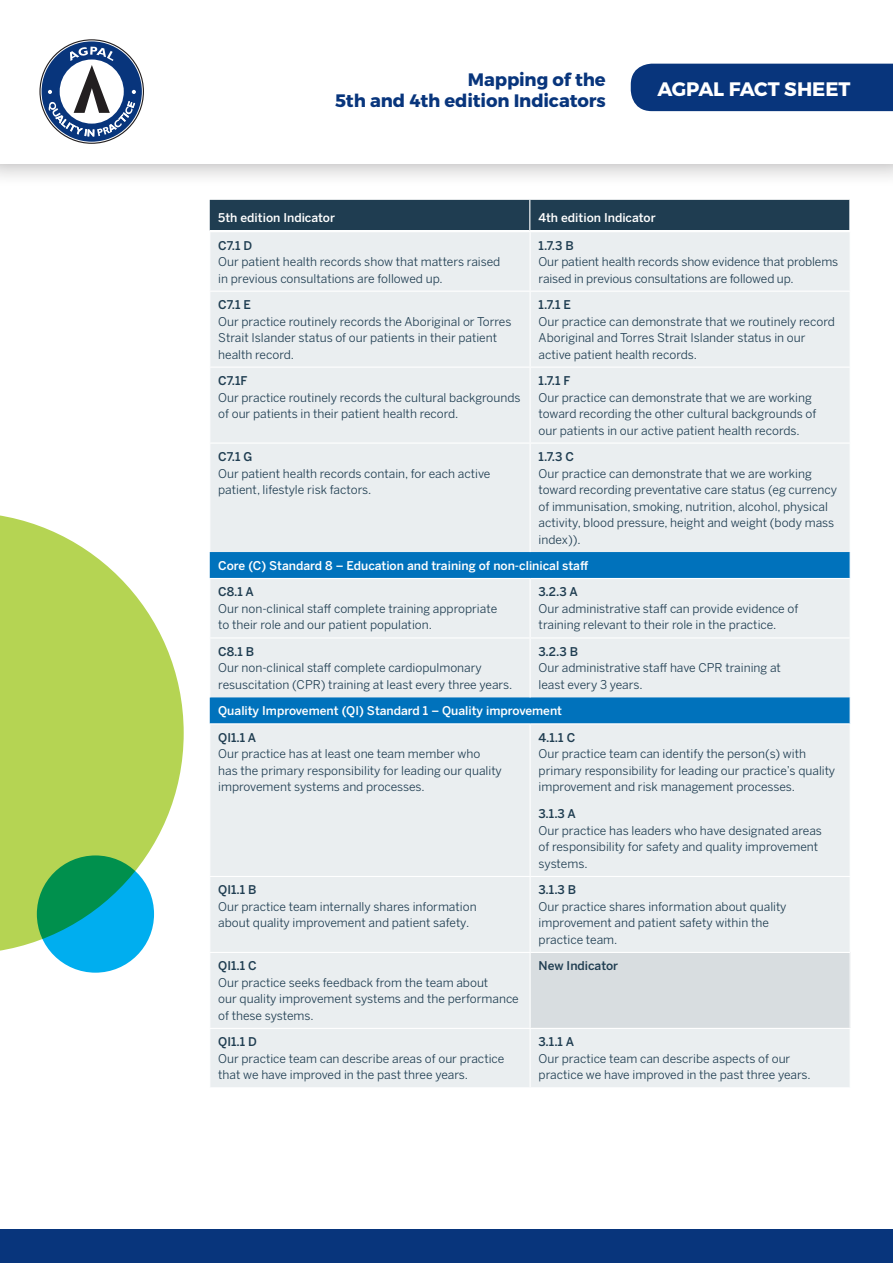
<style>
.page{position:relative;width:893px;height:1263px;background:#fff}
.page>*{position:absolute;margin:0;border:0;box-sizing:border-box;transform-origin:0 0}
.t1{font:700 19.5px "Montserrat";letter-spacing:-.01em;color:#fff}
.t2{font:700 18px/21.6px "Montserrat";letter-spacing:-.005em;color:#08357c;text-align:right}
.Table_Body_Copy{font:12px/16.5px "Benton Sans";color:#1f3d51}
.Sub_Heading{font:500 12px "Benton Sans";color:#fff}
.Table_Body_Heading{font:500 12px "Benton Sans";color:#1f3d51}
</style>
<div class="page">
<div style="left:0;top:0;width:893px;height:187px;background:#231f20;opacity:.4"></div>
<div style="left:0;top:0;width:893px;height:164px;background:#fff"></div>
<div style="left:0;top:1230px;width:893px;height:33px;background:#08357c"></div>
<svg style="left:39px;top:39px;width:105px;height:105px"></svg>
<div style="left:210px;top:200px;width:639px;height:30px;background:#1f3d51"></div>
<hr style="left:529px;top:200px;width:1px;height:30px;background:#fff">
<svg style="left:0;top:515px;width:184px;height:439px;fill:#b5d453"></svg>
<svg style="left:37px;top:855px;width:117px;height:118px;background:#01a1a8"></svg>
<div style="left:631px;top:64px;width:262px;height:47px;background:#08357c"></div>
<div style="left:210px;top:232px;width:640px;height:855px;background:#eaeef0"></div>
<svg style="left:210px;top:552px;width:640px;height:171px;background:#a2c8e0"></svg>
<div style="left:530px;top:952px;width:320px;height:76px;background:#d8dde0"></div>
<hr style="left:530px;top:232px;width:1px;height:59px;background:#fff">
<hr style="left:530px;top:292px;width:1px;height:75px;background:#fff">
<hr style="left:530px;top:368px;width:1px;height:74px;background:#fff">
<hr style="left:530px;top:444px;width:1px;height:108px;background:#fff">
<hr style="left:530px;top:579px;width:1px;height:58px;background:#fff">
<hr style="left:530px;top:638px;width:1px;height:59px;background:#fff">
<hr style="left:530px;top:724px;width:1px;height:152px;background:#fff">
<hr style="left:530px;top:877px;width:1px;height:75px;background:#fff">
<hr style="left:530px;top:1029px;width:1px;height:58px;background:#fff">
<svg style="left:850px;top:552px;width:1px;height:26px"></svg>
<hr style="left:209px;top:578px;width:321px;height:1px;background:#fff">
<hr style="left:530px;top:578px;width:321px;height:1px;background:#fff">
<svg style="left:850px;top:697px;width:1px;height:26px"></svg>
<hr style="left:209px;top:723px;width:321px;height:1px;background:#fff">
<hr style="left:530px;top:723px;width:321px;height:1px;background:#fff">
<hr style="left:530px;top:953px;width:1px;height:75px;background:#fff">
<hr style="left:530px;top:1028px;width:321px;height:1px;background:#fff">
<hr style="left:209px;top:291px;width:321px;height:1px;background:#fff">
<hr style="left:530px;top:291px;width:321px;height:1px;background:#fff">
<hr style="left:209px;top:367px;width:321px;height:1px;background:#fff">
<hr style="left:530px;top:367px;width:321px;height:1px;background:#fff">
<hr style="left:209px;top:442px;width:321px;height:2px;background:#fff">
<hr style="left:530px;top:442px;width:321px;height:2px;background:#fff">
<hr style="left:209px;top:637px;width:321px;height:1px;background:#fff">
<hr style="left:530px;top:637px;width:321px;height:1px;background:#fff">
<hr style="left:209px;top:876px;width:321px;height:1px;background:#fff">
<hr style="left:530px;top:876px;width:321px;height:1px;background:#fff">
<hr style="left:209px;top:952px;width:321px;height:1px;background:#fff">
<hr style="left:530px;top:952px;width:321px;height:1px;background:#fff">
<hr style="left:209px;top:1028px;width:321px;height:1px;background:#fff">
<h2 class="t2" style="left:335px;top:69px;width:272px">Mapping of the<br>5th and 4th edition Indicators</h2>
<h1 class="t1" style="left:657px;top:77px;width:194px">AGPAL FACT SHEET</h1>
<p class="Sub_Heading" style="left:218px;top:211px;width:118px">5th edition Indicator</p>
<p class="Sub_Heading" style="left:538px;top:211px;width:119px">4th edition Indicator</p>
<p class="Table_Body_Heading" style="left:218px;top:238px;width:35px">C7.1 D</p>
<p class="Table_Body_Copy" style="left:218px;top:253px;width:284px">Our patient health records show that matters raised in previous consultations are followed up.</p>
<p class="Table_Body_Heading" style="left:218px;top:298px;width:34px">C7.1 E</p>
<p class="Table_Body_Copy" style="left:218px;top:313px;width:295px">Our practice routinely records the Aboriginal or Torres<br>Strait Islander status of our patients in their patient health record.</p>
<p class="Table_Body_Heading" style="left:218px;top:374px;width:31px">C7.1F</p>
<p class="Table_Body_Copy" style="left:218px;top:389px;width:304px">Our practice routinely records the cultural backgrounds of our patients in their patient health record.</p>
<p class="Table_Body_Heading" style="left:539px;top:238px;width:37px">1.7.3 B</p>
<p class="Table_Body_Copy" style="left:539px;top:253px;width:301px">Our patient health records show evidence that problems raised in previous consultations are followed up.</p>
<p class="Table_Body_Heading" style="left:539px;top:298px;width:34px">1.7.1 E</p>
<p class="Table_Body_Copy" style="left:539px;top:313px;width:298px">Our practice can demonstrate that we routinely record<br>Aboriginal and Torres Strait Islander status in our active patient health records.</p>
<p class="Table_Body_Heading" style="left:539px;top:374px;width:33px">1.7.1 F</p>
<p class="Table_Body_Copy" style="left:539px;top:389px;width:279px">Our practice can demonstrate that we are working toward recording the other cultural backgrounds of our patients in our active patient health records.</p>
<p class="Table_Body_Heading" style="left:539px;top:449px;width:37px">1.7.3 C</p>
<p class="Table_Body_Copy" style="left:539px;top:465px;width:300px">Our practice can demonstrate that we are working toward recording preventative care status (eg currency of immunisation, smoking, nutrition, alcohol, physical activity, blood pressure, height and weight (body mass index)).</p>
<p class="Sub_Heading" style="left:218px;top:558px;width:371px">Core (C) Standard 8 – Education and training of non-clinical staff</p>
<p class="Table_Body_Heading" style="left:218px;top:585px;width:37px">C8.1 A</p>
<p class="Table_Body_Copy" style="left:218px;top:600px;width:280px">Our non-clinical staff complete training appropriate to their role and our patient population.</p>
<p class="Table_Body_Heading" style="left:218px;top:449px;width:36px">C7.1 G</p>
<p class="Table_Body_Copy" style="left:218px;top:465px;width:274px">Our patient health records contain, for each active patient, lifestyle risk factors.</p>
<p class="Table_Body_Heading" style="left:539px;top:585px;width:41px">3.2.3 A</p>
<p class="Table_Body_Copy" style="left:539px;top:600px;width:261px">Our administrative staff can provide evidence of training relevant to their role in the practice.</p>
<p class="Table_Body_Heading" style="left:218px;top:644px;width:38px">C8.1 B</p>
<p class="Table_Body_Copy" style="left:218px;top:660px;width:295px">Our non-clinical staff complete cardiopulmonary resuscitation (CPR) training at least every three years.</p>
<p class="Table_Body_Heading" style="left:539px;top:644px;width:41px">3.2.3 B</p>
<p class="Table_Body_Copy" style="left:539px;top:660px;width:244px">Our administrative staff have CPR training at least every 3 years.</p>
<p class="Sub_Heading" style="left:218px;top:704px;width:345px">Quality Improvement (QI) Standard 1 – Quality improvement</p>
<p class="Table_Body_Heading" style="left:218px;top:730px;width:39px">QI1.1 A</p>
<p class="Table_Body_Copy" style="left:218px;top:745px;width:285px">Our practice has at least one team member who has the primary responsibility for leading our quality improvement systems and processes.</p>
<p class="Table_Body_Heading" style="left:539px;top:730px;width:38px">4.1.1 C</p>
<p class="Table_Body_Copy" style="left:539px;top:745px;width:298px">Our practice team can identify the person(s) with primary responsibility for leading our practice’s quality improvement and risk management processes.</p>
<p class="Table_Body_Heading" style="left:539px;top:807px;width:39px">3.1.3 A</p>
<p class="Table_Body_Copy" style="left:539px;top:822px;width:285px">Our practice has leaders who have designated areas of responsibility for safety and quality improvement systems.</p>
<p class="Table_Body_Heading" style="left:218px;top:883px;width:40px">QI1.1 B</p>
<p class="Table_Body_Copy" style="left:218px;top:898px;width:260px">Our practice team internally shares information about quality improvement and patient safety.</p>
<p class="Table_Body_Heading" style="left:218px;top:959px;width:40px">QI1.1 C</p>
<p class="Table_Body_Copy" style="left:218px;top:974px;width:302px">Our practice seeks feedback from the team about<br>our quality improvement systems and the performance of these systems.</p>
<p class="Table_Body_Heading" style="left:218px;top:1035px;width:40px">QI1.1 D</p>
<p class="Table_Body_Copy" style="left:218px;top:1050px;width:288px">Our practice team can describe areas of our practice that we have improved in the past three years.</p>
<p class="Table_Body_Heading" style="left:539px;top:883px;width:39px">3.1.3 B</p>
<p class="Table_Body_Copy" style="left:539px;top:898px;width:249px">Our practice shares information about quality improvement and patient safety within the practice team.</p>
<p class="Table_Body_Heading" style="left:539px;top:959px;width:81px">New Indicator</p>
<p class="Table_Body_Heading" style="left:539px;top:1035px;width:37px">3.1.1 A</p>
<p class="Table_Body_Copy" style="left:539px;top:1050px;width:274px">Our practice team can describe aspects of our practice we have improved in the past three years.</p>
</div>
